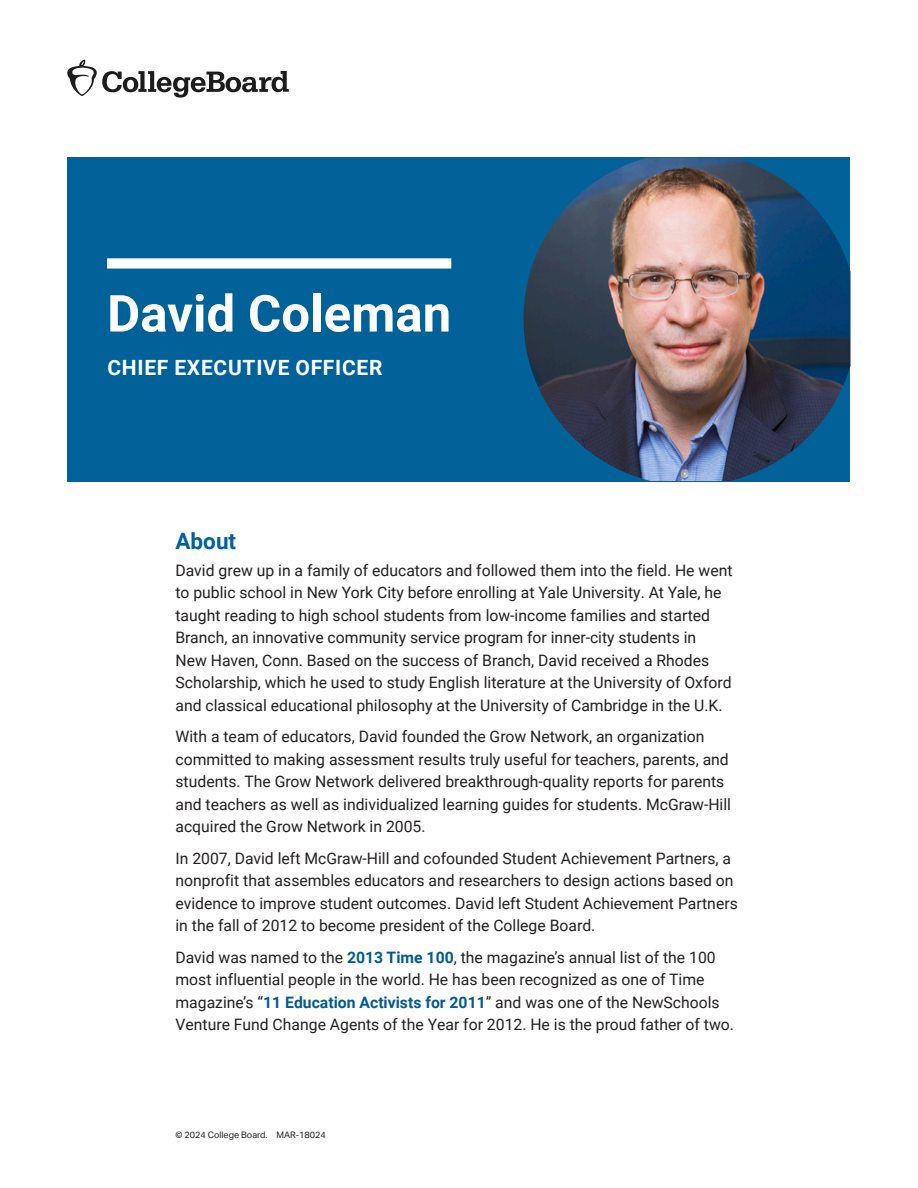
<style>
.page{position:relative;width:918px;height:1188px;background:#fff}
.page>*{position:absolute;margin:0;border:0;box-sizing:border-box;transform-origin:0 0}
.A_Head_Sm_White_Rule{font:700 51px "Roboto";color:#fff}
.B_Head{font:700 22.5px "Roboto";color:#006298}
.Eyebrow_White{font:700 21px "Roboto";letter-spacing:.035em;color:#fff}
.Body_Txt_Sm{font:15.75px/22.5px "Roboto";color:#231f20}
.t1{font:9px "Aktiv Grotesk";color:#231f20}
.s1{font-weight:700;color:#005a93}
</style>
<div class="page">
<div style="left:68px;top:158px;width:782px;height:324px;background:#006298"></div>
<img style="left:524px;top:158px;width:326px;height:323px">
<svg style="left:67px;top:60px;width:222px;height:38px"></svg>
<div style="left:107px;top:258px;width:344px;height:11px;background:#fff"></div>
<p class="A_Head_Sm_White_Rule" style="left:107px;top:278px;width:346px">David Coleman</p>
<h2 class="Eyebrow_White" style="left:107px;top:353px;width:277px">CHIEF EXECUTIVE OFFICER</h2>
<h2 class="B_Head" style="left:176px;top:525px;width:62px">About</h2>
<p class="Body_Txt_Sm" style="left:176px;top:558px;width:559px">David grew up in a family of educators and followed them into the field. He went to public school in New York City before enrolling at Yale University. At Yale, he taught reading to high school students from low-income families and started Branch, an innovative community service program for inner-city students in<br>New Haven, Conn. Based on the success of Branch, David received a Rhodes Scholarship, which he used to study English literature at the University of Oxford and classical educational philosophy at the University of Cambridge in the U.K.</p>
<p class="Body_Txt_Sm" style="left:176px;top:725px;width:557px">With a team of educators, David founded the Grow Network, an organization committed to making assessment results truly useful for teachers, parents, and students. The Grow Network delivered breakthrough-quality reports for parents and teachers as well as individualized learning guides for students. McGraw-Hill acquired the Grow Network in 2005.</p>
<p class="Body_Txt_Sm" style="left:176px;top:846px;width:564px">In 2007, David left McGraw-Hill and cofounded Student Achievement Partners, a nonprofit that assembles educators and researchers to design actions based on evidence to improve student outcomes. David left Student Achievement Partners in the fall of 2012 to become president of the College Board.</p>
<p class="Body_Txt_Sm" style="left:176px;top:945px;width:560px">David was named to the <span class="s1">2013 Time 100</span>, the magazine’s annual list of the 100 most influential people in the world. He has been recognized as one of Time magazine’s “<span class="s1">11 Education Activists for 2011</span>” and was one of the NewSchools Venture Fund Change Agents of the Year for 2012. He is the proud father of two.</p>
<p class="t1" style="left:176px;top:1130px;width:152px">© 2024 College Board. MAR-18024</p>
</div>
